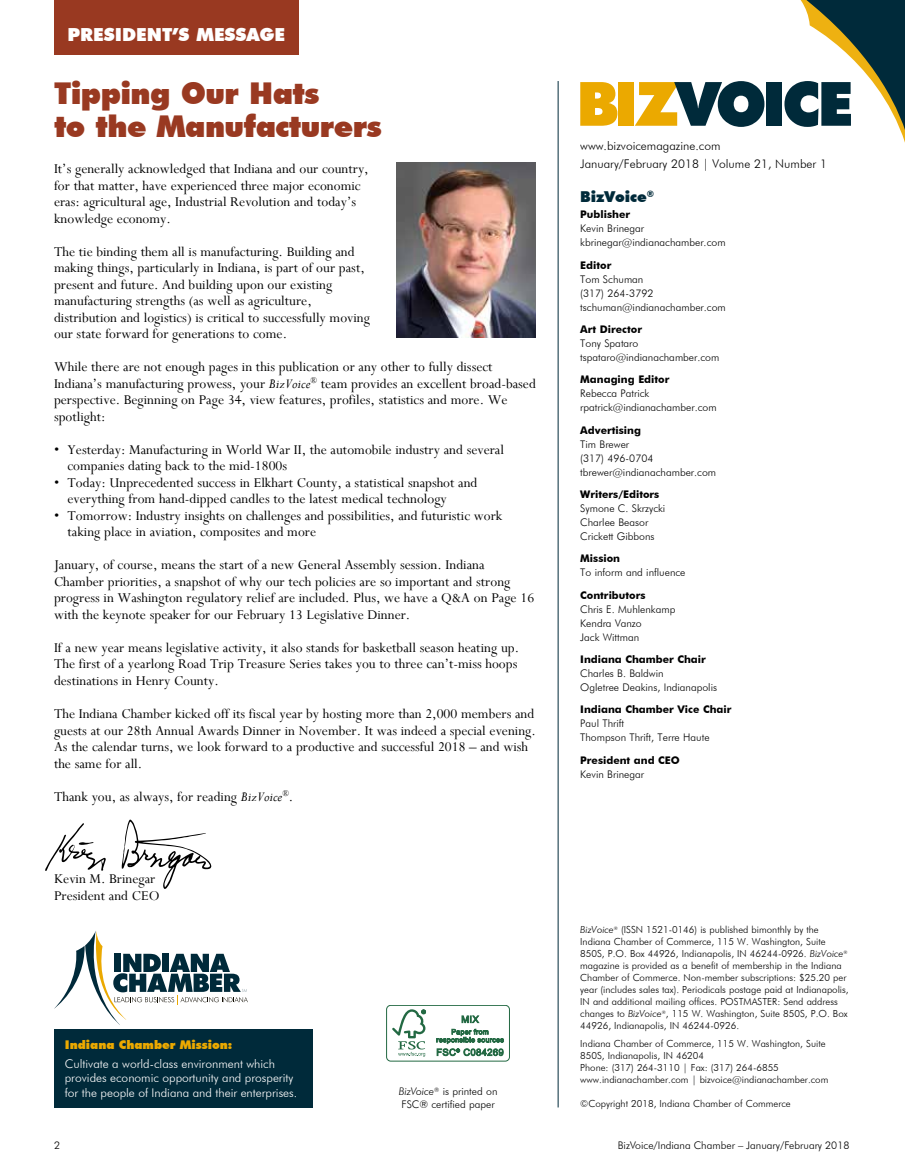
<style>
.page{position:relative;width:905px;height:1175px;background:#fff}
.page>*{position:absolute;margin:0;border:0;box-sizing:border-box;transform-origin:0 0}
.t1{font:900 30px/33px "Futura BT";letter-spacing:-.02em;color:#993921}
.t2{font:900 18px "Futura BT";color:#fff}
.t3{font:15px/16.5px "Perpetua";color:#000}
.t4{font:900 15px "Futura BT";color:#002a3a}
.t5{font:300 12px/14.4px "Futura BT";color:#fff}
.t6{font:300 12px/18px "Futura BT";color:#000}
.t7{font:900 12px "Futura BT";color:#eba900}
.t8{font:300 10.5px/14.1px "Futura BT";color:#000}
.t9{font:700 10.5px "Futura BT";color:#000}
.t10{font:300 9.75px/12px "Futura BT";color:#000}
.s1{font-style:italic}
</style>
<div class="page">
<svg style="left:122px;top:819px;width:89px;height:70px"></svg>
<svg style="left:45px;top:823px;width:61px;height:48px"></svg>
<img style="left:396px;top:162px;width:140px;height:175px">
<div style="left:386px;top:1005px;width:124px;height:56px;border:1px solid #236943;border-radius:4px"></div>
<svg style="left:392px;top:1009px;width:34px;height:47px"></svg>
<svg style="left:436px;top:1015px;width:68px;height:41px"></svg>
<svg style="left:54px;top:931px;width:194px;height:94px"></svg>
<div style="left:54px;top:1029px;width:259px;height:78px;background:#002a3a"></div>
<div style="left:54px;top:0;width:244px;height:54px;background:#993921"></div>
<svg style="left:580px;top:82px;width:37px;height:44px;background:#edb423"></svg>
<div style="left:618px;top:82px;width:16px;height:44px;background:#eba900"></div>
<svg style="left:635px;top:81px;width:129px;height:46px"></svg>
<div style="left:766px;top:82px;width:16px;height:44px;background:#002a3a"></div>
<svg style="left:784px;top:0;width:120px;height:140px"></svg>
<hr style="left:557px;top:81px;width:1px;height:1026px;background:#002a3a">
<p class="t2" style="left:68px;top:23px;width:219px">PRESIDENT’S MESSAGE</p>
<h1 class="t1" style="left:54px;top:76px;width:329px">Tipping Our Hats<br>to the Manufacturers</h1>
<p class="t3" style="left:54px;top:160px;width:316px">It’s generally acknowledged that Indiana and our country, for that matter, have experienced three major economic eras: agricultural age, Industrial Revolution and today’s knowledge economy.</p>
<p class="t3" style="left:54px;top:243px;width:317px">The tie binding them all is manufacturing. Building and making things, particularly in Indiana, is part of our past, present and future. And building upon our existing manufacturing strengths (as well as agriculture, distribution and logistics) is critical to successfully moving our state forward for generations to come.</p>
<p class="t3" style="left:54px;top:358px;width:483px">While there are not enough pages in this publication or any other to fully dissect Indiana’s manufacturing prowess, your <span class="s1">BizVoice</span><sup>®</sup> team provides an excellent broad-based perspective. Beginning on Page 34, view features, profiles, statistics and more. We spotlight:</p>
<p class="t3" style="left:67px;top:441px;width:438px;text-indent:-14px">• Yesterday: Manufacturing in World War II, the automobile industry and several companies dating back to the mid-1800s</p>
<p class="t3" style="left:67px;top:474px;width:411px;text-indent:-14px">• Today: Unprecedented success in Elkhart County, a statistical snapshot and everything from hand-dipped candles to the latest medical technology</p>
<p class="t3" style="left:67px;top:507px;width:436px;text-indent:-14px">• Tomorrow: Industry insights on challenges and possibilities, and futuristic work taking place in aviation, composites and more</p>
<p class="t3" style="left:54px;top:556px;width:481px">January, of course, means the start of a new General Assembly session. Indiana Chamber priorities, a snapshot of why our tech policies are so important and strong progress in Washington regulatory relief are included. Plus, we have a Q&amp;A on Page 16 with the keynote speaker for our February 13 Legislative Dinner.</p>
<p class="t3" style="left:54px;top:639px;width:466px;text-align:justify">If a new year means legislative activity, it also stands for basketball season heating up.<br>The first of a yearlong Road Trip Treasure Series takes you to three can’t-miss hoops destinations in Henry County.</p>
<p class="t3" style="left:54px;top:705px;width:483px">The Indiana Chamber kicked off its fiscal year by hosting more than 2,000 members and guests at our 28th Annual Awards Dinner in November. It was indeed a special evening.<br>As the calendar turns, we look forward to a productive and successful 2018 – and wish the same for all.</p>
<p class="t3" style="left:54px;top:787px;width:241px">Thank you, as always, for reading <span class="s1">BizVoice</span><sup>®</sup>.</p>
<p class="t3" style="left:54px;top:870px;width:107px">Kevin M. Brinegar<br>President and CEO</p>
<p class="t7" style="left:65px;top:1037px;width:169px">Indiana Chamber Mission:</p>
<p class="t5" style="left:65px;top:1056px;width:234px">Cultivate a world-class environment which provides economic opportunity and prosperity for the people of Indiana and their enterprises.</p>
<p class="t8" style="left:399px;top:1085px;width:100px;line-height:12.6px"><span class="s1">BizVoice</span><sup>®</sup> is printed on<br>FSC® certified paper</p>
<p class="t6" style="left:580px;top:136px;width:248px">www.bizvoicemagazine.com<br>January/February 2018 | Volume 21, Number 1</p>
<p class="t4" style="left:580px;top:187px;width:75px">BizVoice<sup>®</sup></p>
<p class="t9" style="left:580px;top:208px;width:51px">Publisher</p>
<p class="t8" style="left:580px;top:221px;width:147px">Kevin Brinegar kbrinegar@indianachamber.com</p>
<p class="t9" style="left:580px;top:258px;width:33px">Editor</p>
<p class="t8" style="left:580px;top:272px;width:147px">Tom Schuman<br>(317) 264-3792 tschuman@indianachamber.com</p>
<p class="t9" style="left:580px;top:323px;width:63px">Art Director</p>
<p class="t8" style="left:580px;top:336px;width:141px">Tony Spataro tspataro@indianachamber.com</p>
<p class="t9" style="left:580px;top:373px;width:91px">Managing Editor</p>
<p class="t8" style="left:580px;top:386px;width:138px">Rebecca Patrick rpatrick@indianachamber.com</p>
<p class="t9" style="left:580px;top:423px;width:62px">Advertising</p>
<p class="t8" style="left:580px;top:437px;width:137px">Tim Brewer<br>(317) 496-0704 tbrewer@indianachamber.com</p>
<p class="t9" style="left:580px;top:488px;width:81px">Writers/Editors</p>
<p class="t8" style="left:580px;top:501px;width:87px">Symone C. Skrzycki<br>Charlee Beasor<br>Crickett Gibbons</p>
<p class="t9" style="left:580px;top:552px;width:41px">Mission</p>
<p class="t8" style="left:580px;top:565px;width:107px">To inform and influence</p>
<p class="t9" style="left:580px;top:588px;width:67px">Contributors</p>
<p class="t8" style="left:580px;top:601px;width:97px">Chris E. Muhlenkamp<br>Kendra Vanzo<br>Jack Wittman</p>
<p class="t9" style="left:580px;top:653px;width:127px">Indiana Chamber Chair</p>
<p class="t8" style="left:580px;top:666px;width:138px">Charles B. Baldwin<br>Ogletree Deakins, Indianapolis</p>
<p class="t9" style="left:580px;top:703px;width:153px">Indiana Chamber Vice Chair</p>
<p class="t8" style="left:580px;top:716px;width:131px">Paul Thrift<br>Thompson Thrift, Terre Haute</p>
<p class="t9" style="left:580px;top:753px;width:101px">President and CEO</p>
<p class="t8" style="left:580px;top:766px;width:65px">Kevin Brinegar</p>
<p class="t10" style="left:580px;top:923px;width:270px"><span class="s1">BizVoice</span><sup>®</sup> (ISSN 1521-0146) is published bimonthly by the Indiana Chamber of Commerce, 115 W. Washington, Suite 850S, P.O. Box 44926, Indianapolis, IN 46244-0926. <span class="s1">BizVoice</span><sup>® </sup>magazine is provided as a benefit of membership in the Indiana Chamber of Commerce. Non-member subscriptions: $25.20 per year (includes sales tax). Periodicals postage paid at Indianapolis, IN and additional mailing offices. POSTMASTER: Send address changes to <span class="s1">BizVoice</span><sup>®</sup>, 115 W. Washington, Suite 850S, P.O. Box 44926, Indianapolis, IN 46244-0926.</p>
<p class="t10" style="left:580px;top:1037px;width:250px">Indiana Chamber of Commerce, 115 W. Washington, Suite 850S, Indianapolis, IN 46204<br>Phone: (317) 264-3110 | Fax: (317) 264-6855 www.indianachamber.com | bizvoice@indianachamber.com</p>
<p class="t10" style="left:580px;top:1097px;width:212px">©Copyright 2018, Indiana Chamber of Commerce</p>
<p class="t8" style="left:54px;top:1138px;width:8px">2</p>
<p class="t8" style="left:618px;top:1138px;width:233px">BizVoice/Indiana Chamber – January/February 2018</p>
</div>
